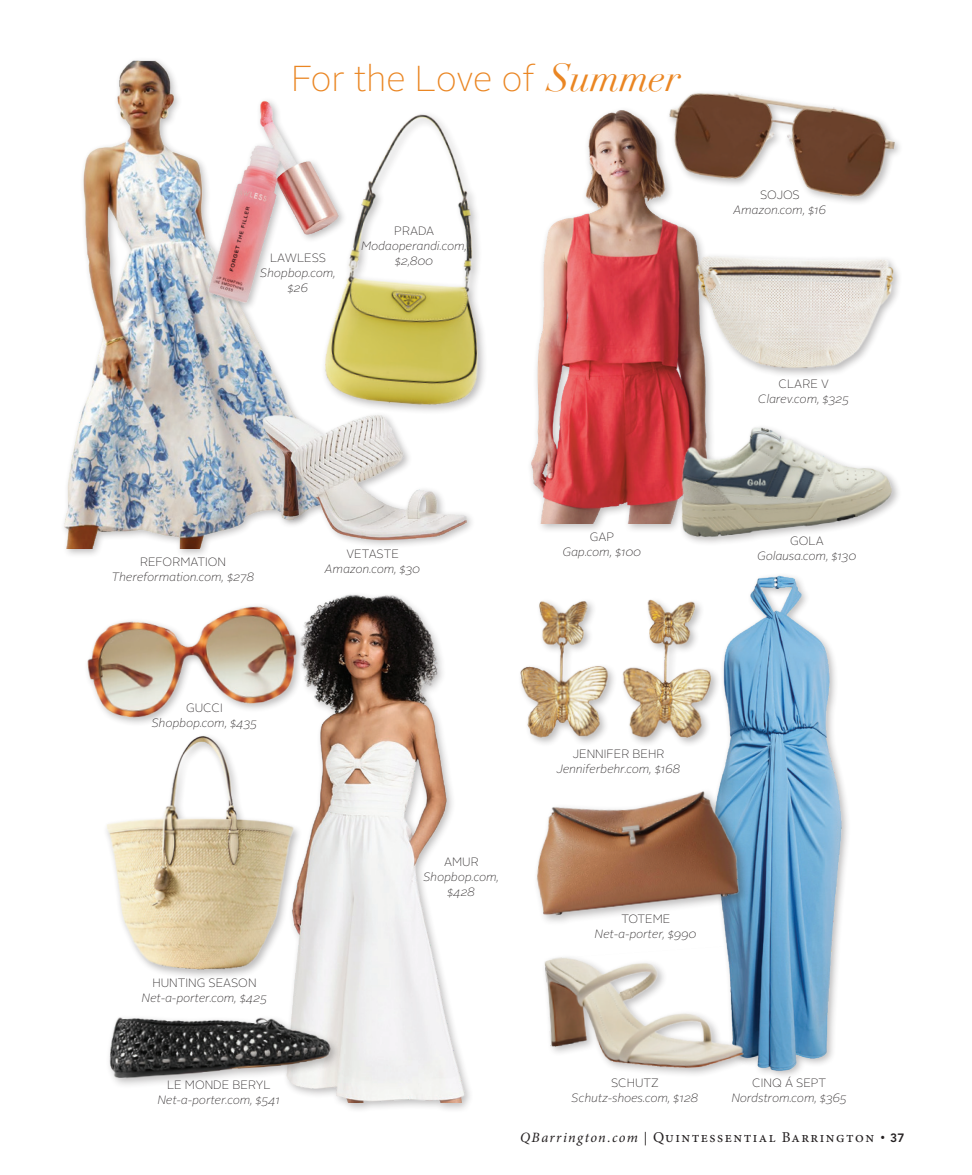
<style>
.page{position:relative;width:972px;height:1175px;background:#fff}
.page>*{position:absolute;margin:0;border:0;box-sizing:border-box;transform-origin:0 0}
.t1{font:100 36px "Alright Sans";letter-spacing:-.01em;color:#ea8623}
.t2{font:15px "Minion Pro";letter-spacing:.1em;color:#231f20}
.t3{font:italic 100 12px/15px "Alright Sans";color:#231f20;text-align:center}
.t4{font:100 12px "Alright Sans";color:#231f20}
.s1{font-family:"Didot";font-weight:400;font-style:italic;font-size:39px}
.s2{font-style:italic;font-size:14.25px}
.s3{font-size:13.5px}
.s4{font-size:12px}
.s5{font-family:"Avenir LT Std";font-weight:800;font-size:12px}
</style>
<div class="page">
<div style="left:60px;top:57px;width:288px;height:501px;background:#231f20;opacity:.3"></div>
<img style="left:60px;top:61px;width:288px;height:487px">
<div style="left:259px;top:411px;width:217px;height:138px;background:#231f20;opacity:.3"></div>
<img style="left:263px;top:415px;width:204px;height:137px">
<img style="left:288px;top:90px;width:196px;height:338px">
<img style="left:201px;top:91px;width:149px;height:223px">
<img style="left:530px;top:110px;width:182px;height:413px">
<img style="left:671px;top:409px;width:227px;height:134px">
<img style="left:681px;top:244px;width:218px;height:136px">
<div style="left:666px;top:89px;width:238px;height:117px;background:#fff"></div>
<img style="left:662px;top:92px;width:236px;height:112px">
<img style="left:724px;top:575px;width:124px;height:501px">
<img style="left:536px;top:765px;width:222px;height:167px">
<img style="left:520px;top:587px;width:205px;height:165px">
<img style="left:293px;top:594px;width:177px;height:508px">
<div style="left:106px;top:1013px;width:236px;height:76px;background:#231f20;opacity:.3"></div>
<img style="left:106px;top:991px;width:235px;height:94px">
<img style="left:106px;top:736px;width:205px;height:253px">
<img style="left:87px;top:594px;width:231px;height:142px">
<img style="left:544px;top:944px;width:215px;height:132px">
<h1 class="t1" style="left:291px;top:54px;width:391px">For the Love of <span class="s1">Summer</span></h1>
<p class="t4" style="left:394px;top:223px;width:42px">PRADA</p>
<p class="t3" style="left:361px;top:239px;width:107px">Modaoperandi.com,</p>
<p class="t4" style="left:270px;top:250px;width:58px">LAWLESS</p>
<p class="t3" style="left:395px;top:254px;width:40px">$2,800</p>
<p class="t3" style="left:260px;top:265px;width:77px">Shopbop.com, $26</p>
<p class="t4" style="left:760px;top:187px;width:41px">SOJOS</p>
<p class="t3" style="left:734px;top:202px;width:94px">Amazon.com, $16</p>
<p class="t4" style="left:779px;top:375px;width:52px">CLARE V</p>
<p class="t3" style="left:758px;top:391px;width:92px">Clarev.com, $325</p>
<p class="t4" style="left:140px;top:553px;width:88px">REFORMATION</p>
<p class="t3" style="left:112px;top:569px;width:144px">Thereformation.com, $278</p>
<p class="t4" style="left:186px;top:699px;width:38px">GUCCI</p>
<p class="t3" style="left:152px;top:715px;width:107px">Shopbop.com, $435</p>
<p class="t4" style="left:346px;top:545px;width:54px">VETASTE</p>
<p class="t3" style="left:325px;top:561px;width:97px">Amazon.com, $30</p>
<p class="t4" style="left:152px;top:974px;width:106px">HUNTING SEASON</p>
<p class="t3" style="left:142px;top:990px;width:127px">Net-a-porter.com, $425</p>
<p class="t4" style="left:167px;top:1076px;width:105px">LE MONDE BERYL</p>
<p class="t3" style="left:158px;top:1092px;width:124px">Net-a-porter.com, $541</p>
<p class="t4" style="left:444px;top:853px;width:36px">AMUR</p>
<p class="t3" style="left:424px;top:869px;width:77px">Shopbop.com, $428</p>
<p class="t4" style="left:590px;top:529px;width:26px">GAP</p>
<p class="t3" style="left:563px;top:545px;width:80px">Gap.com, $100</p>
<p class="t4" style="left:790px;top:532px;width:35px">GOLA</p>
<p class="t3" style="left:758px;top:548px;width:101px">Golausa.com, $130</p>
<p class="t4" style="left:572px;top:745px;width:94px">JENNIFER BEHR</p>
<p class="t3" style="left:556px;top:761px;width:126px">Jenniferbehr.com, $168</p>
<p class="t4" style="left:621px;top:910px;width:51px">TOTEME</p>
<p class="t3" style="left:595px;top:926px;width:103px">Net-a-porter, $990</p>
<p class="t4" style="left:611px;top:1074px;width:49px">SCHUTZ</p>
<p class="t3" style="left:572px;top:1090px;width:128px">Schutz-shoes.com, $128</p>
<p class="t4" style="left:752px;top:1074px;width:76px">CINQ Á SEPT</p>
<p class="t3" style="left:732px;top:1090px;width:117px">Nordstrom.com, $365</p>
<p class="t2" style="left:520px;top:1126px;width:386px"><span class="s2">QBarrington.com</span> <span class="s3">|</span> Quintessential Barrington <span class="s4">•</span> <span class="s5">37</span></p>
</div>
